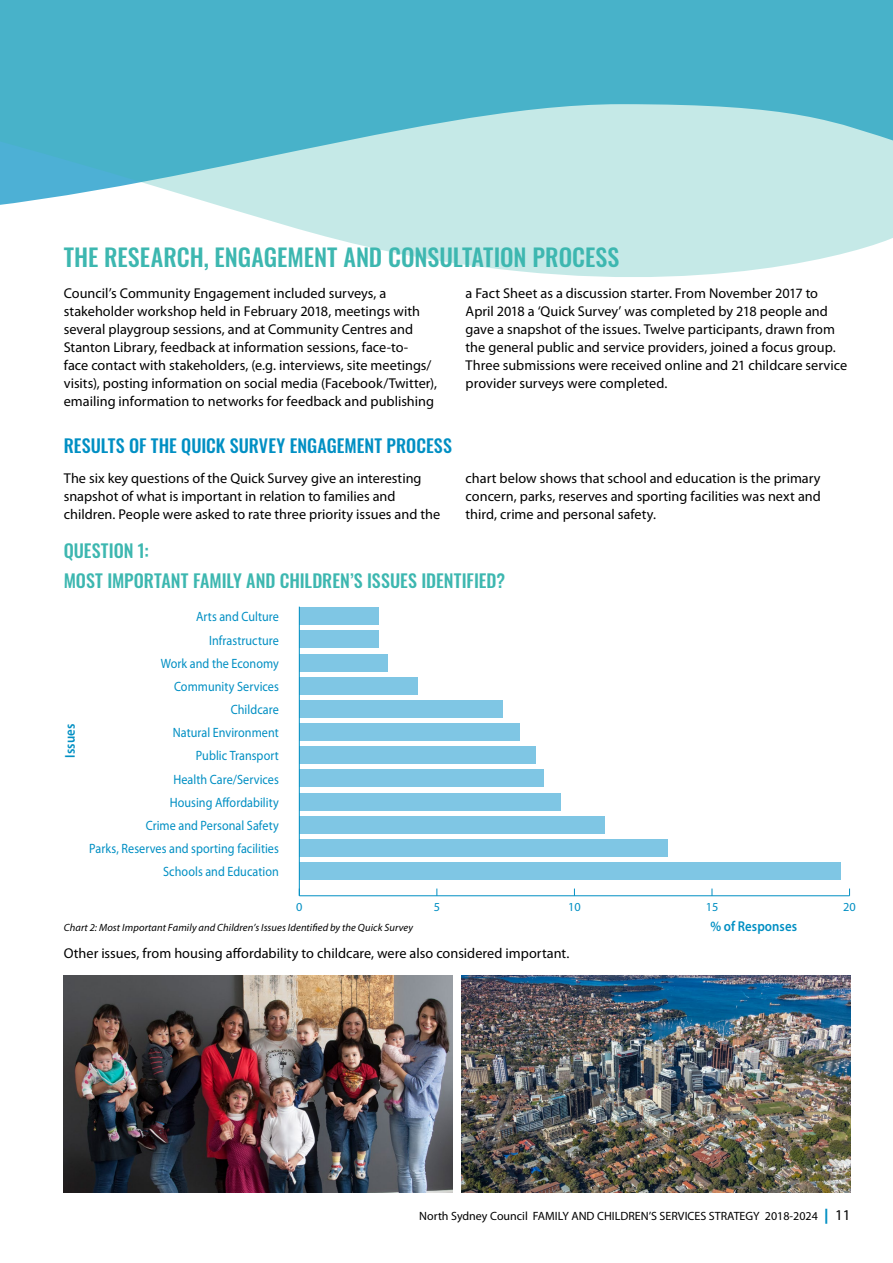
<style>
.page{position:relative;width:893px;height:1263px;background:#fff}
.page>*{position:absolute;margin:0;border:0;box-sizing:border-box;transform-origin:0 0}
.t1{font:500 24px "Oswald";letter-spacing:-.005em;color:#3db7b0}
.t2{font:500 18px/30.2px "Oswald";letter-spacing:-.005em;color:#3db7b0}
.t3{font:500 18px "Oswald";color:#008fc3}
.t4{font:14.25px/18px "Myriad Pro";color:#000}
.t5{font:600 14.25px "Myriad Pro";letter-spacing:.005em;color:#008fc3;scale:.9 1}
.t6{font:13.5px/23.1px "Myriad Pro";letter-spacing:.005em;color:#008fc3;text-align:right;scale:.9 1}
.t7{font:12.3px "Myriad Pro";color:#008fc3}
.t8{font:12px "Myriad Pro";color:#000}
.t9{font:italic 10.5px "Myriad Pro";letter-spacing:.01em;color:#000}
.s1{font-weight:900;font-size:15px;color:#008fc3}
.s2{font-size:15px}
</style>
<div class="page">
<svg style="left:0;top:0;width:893px;height:277px;background:#8dd0db"></svg>
<img style="left:64px;top:976px;width:389px;height:217px">
<img style="left:461px;top:976px;width:389px;height:217px">
<hr style="left:299px;top:895px;width:550px;height:1px;background:#008fc3">
<div style="left:299px;top:862px;width:542px;height:18px;background:#7fc6e4"></div>
<div style="left:299px;top:839px;width:369px;height:17px;background:#7fc6e4"></div>
<div style="left:299px;top:816px;width:306px;height:17px;background:#7fc6e4"></div>
<div style="left:299px;top:793px;width:262px;height:17px;background:#7fc6e4"></div>
<div style="left:299px;top:770px;width:245px;height:17px;background:#7fc6e4"></div>
<div style="left:299px;top:746px;width:237px;height:18px;background:#7fc6e4"></div>
<div style="left:299px;top:723px;width:220px;height:18px;background:#7fc6e4"></div>
<div style="left:299px;top:700px;width:204px;height:18px;background:#7fc6e4"></div>
<div style="left:299px;top:677px;width:119px;height:17px;background:#7fc6e4"></div>
<div style="left:299px;top:654px;width:88px;height:17px;background:#7fc6e4"></div>
<div style="left:299px;top:631px;width:80px;height:17px;background:#7fc6e4"></div>
<div style="left:299px;top:607px;width:80px;height:18px;background:#7fc6e4"></div>
<hr style="left:299px;top:607px;width:1px;height:289px;background:#008fc3">
<h1 class="t1" style="left:64px;top:244px;width:557px">THE RESEARCH, ENGAGEMENT AND CONSULTATION PROCESS</h1>
<p class="t4" style="left:64px;top:284px;width:375px">Council’s Community Engagement included surveys, a stakeholder workshop held in February 2018, meetings with several playgroup sessions, and at Community Centres and Stanton Library, feedback at information sessions, face-to-<br>face contact with stakeholders, (e.g. interviews, site meetings/ visits), posting information on social media (Facebook/Twitter), emailing information to networks for feedback and publishing</p>
<p class="t4" style="left:466px;top:284px;width:383px">a Fact Sheet as a discussion starter. From November 2017 to April 2018 a ‘Quick Survey’ was completed by 218 people and gave a snapshot of the issues. Twelve participants, drawn from the general public and service providers, joined a focus group.<br>Three submissions were received online and 21 childcare service provider surveys were completed.</p>
<p class="t3" style="left:64px;top:436px;width:390px">RESULTS OF THE QUICK SURVEY ENGAGEMENT PROCESS</p>
<p class="t4" style="left:64px;top:470px;width:378px">The six key questions of the Quick Survey give an interesting snapshot of what is important in relation to families and children. People were asked to rate three priority issues and the</p>
<p class="t4" style="left:466px;top:470px;width:357px;text-align:justify">chart below shows that school and education is the primary concern, parks, reserves and sporting facilities was next and third, crime and personal safety.</p>
<p class="t2" style="left:64px;top:537px;width:443px">QUESTION 1:<br>MOST IMPORTANT FAMILY AND CHILDREN’S ISSUES IDENTIFIED?</p>
<p class="t5" style="left:62px;top:757px;width:39px;rotate:-90deg">Issues</p>
<p class="t6" style="left:89px;top:605px;width:212px">Arts and Culture<br>Infrastructure<br>Work and the Economy<br>Community Services<br>Childcare<br>Natural Environment<br>Public Transport<br>Health Care/Services<br>Housing Affordability<br>Crime and Personal Safety<br>Parks, Reserves and sporting facilities<br>Schools and Education</p>
<p class="t7" style="left:296px;top:900px;width:8px">0</p>
<p class="t7" style="left:434px;top:900px;width:8px">5</p>
<p class="t7" style="left:568px;top:900px;width:14px">10</p>
<p class="t7" style="left:706px;top:900px;width:14px">15</p>
<p class="t7" style="left:843px;top:900px;width:14px">20</p>
<p class="t9" style="left:64px;top:922px;width:351px">Chart 2: Most Important Family and Children’s Issues Identified by the Quick Survey</p>
<p class="t4" style="left:64px;top:945px;width:507px">Other issues, from housing affordability to childcare, were also considered important.</p>
<p class="t5" style="left:710px;top:918px;width:98px">% of Responses</p>
<p class="t8" style="left:419px;top:1210px;width:433px">North Sydney Council FAMILY AND CHILDREN’S SERVICES STRATEGY 2018-2024 <span class="s1">|</span> <span class="s2">11</span></p>
</div>
